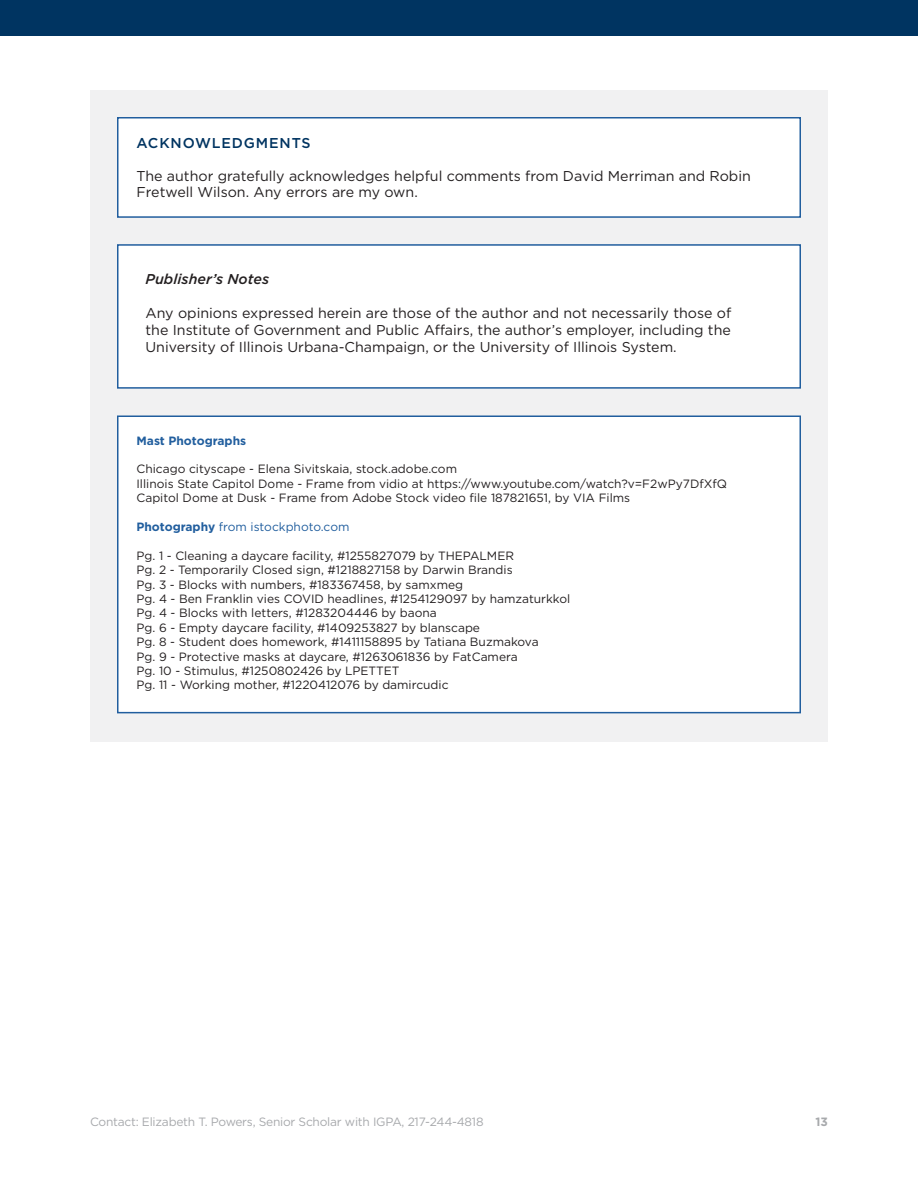
<style>
.page{position:relative;width:918px;height:1188px;background:#fff}
.page>*{position:absolute;margin:0;border:0;box-sizing:border-box;transform-origin:0 0}
.t1{font:14.25px/17.1px "Gotham";color:#231f20;text-align:justify}
.t2{font:italic 500 14.25px "Gotham";color:#231f20}
.t3{font:500 14.25px "Gotham";letter-spacing:.06em;color:#003461}
.t4{font:12px/14.4px "Gotham";color:#231f20}
.t5{font:12px "Gotham";letter-spacing:-.02em;color:#a7a9ac}
.t6{font:12px "Gotham";color:#215e9e}
.t7{font:700 12px "Gotham";color:#215e9e}
.t8{font:700 12px "Gotham";color:#a7a9ac}
.s1{font-weight:700}
</style>
<div class="page">
<div style="left:90px;top:90px;width:738px;height:652px;background:#f1f1f2"></div>
<div style="left:0;top:0;width:918px;height:36px;background:#003461"></div>
<div style="left:118px;top:245px;width:682px;height:143px;background:#fff"></div>
<div style="left:117px;top:244px;width:684px;height:145px;border:2px solid #215e9e"></div>
<div style="left:118px;top:118px;width:682px;height:99px;background:#fff"></div>
<div style="left:117px;top:117px;width:684px;height:101px;border:2px solid #215e9e"></div>
<div style="left:118px;top:416px;width:682px;height:297px;background:#fff"></div>
<div style="left:117px;top:416px;width:684px;height:297px;border:2px solid #215e9e"></div>
<p class="t3" style="left:136px;top:134px;width:176px">ACKNOWLEDGMENTS</p>
<p class="t1" style="left:136px;top:167px;width:616px;line-height:16.5px">The author gratefully acknowledges helpful comments from David Merriman and Robin<br>Fretwell Wilson. Any errors are my own.</p>
<p class="t2" style="left:146px;top:270px;width:125px">Publisher’s Notes</p>
<p class="t1" style="left:146px;top:304px;width:587px">Any opinions expressed herein are those of the author and not necessarily those of the Institute of Government and Public Affairs, the author’s employer, including the University of Illinois Urbana-Champaign, or the University of Illinois System.</p>
<p class="t7" style="left:136px;top:432px;width:111px">Mast Photographs</p>
<p class="t4" style="left:136px;top:462px;width:592px">Chicago cityscape - Elena Sivitskaia, stock.adobe.com<br>Illinois State Capitol Dome - Frame from vidio at https://www.youtube.com/watch?v=F2wPy7DfXfQ<br>Capitol Dome at Dusk - Frame from Adobe Stock video file 187821651, by VIA Films</p>
<p class="t6" style="left:136px;top:519px;width:214px"><span class="s1">Photography</span> from istockphoto.com</p>
<p class="t4" style="left:136px;top:548px;width:435px">Pg. 1 - Cleaning a daycare facility, #1255827079 by THEPALMER<br>Pg. 2 - Temporarily Closed sign, #1218827158 by Darwin Brandis<br>Pg. 3 - Blocks with numbers, #183367458, by samxmeg<br>Pg. 4 - Ben Franklin vies COVID headlines, #1254129097 by hamzaturkkol Pg. 4 - Blocks with letters, #1283204446 by baona<br>Pg. 6 - Empty daycare facility, #1409253827 by blanscape<br>Pg. 8 - Student does homework, #1411158895 by Tatiana Buzmakova<br>Pg. 9 - Protective masks at daycare, #1263061836 by FatCamera<br>Pg. 10 - Stimulus, #1250802426 by LPETTET<br>Pg. 11 - Working mother, #1220412076 by damircudic</p>
<p class="t5" style="left:90px;top:1114px;width:395px">Contact: Elizabeth T. Powers, Senior Scholar with IGPA, 217-244-4818</p>
<p class="t8" style="left:815px;top:1113px;width:14px">13</p>
</div>
